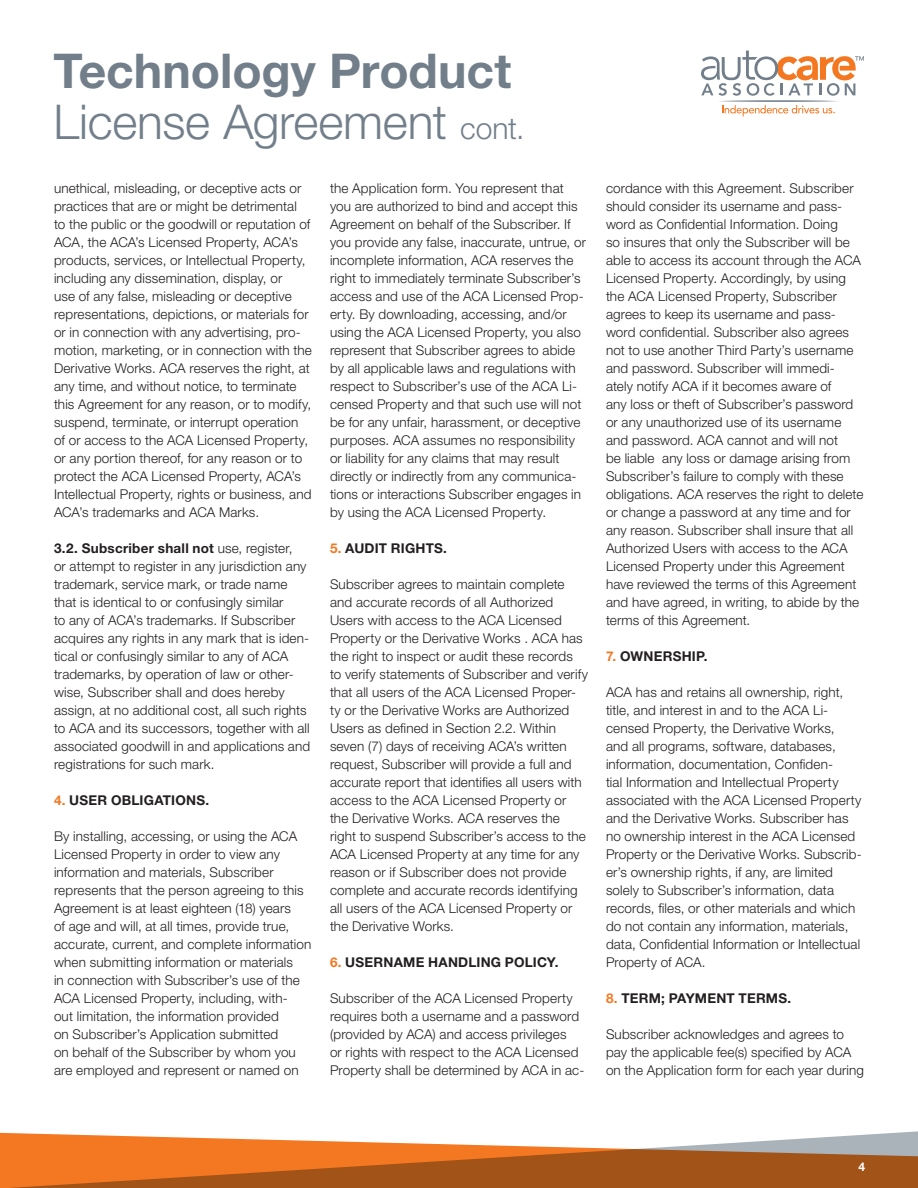
<style>
.page{position:relative;width:918px;height:1188px;background:#fff}
.page>*{position:absolute;margin:0;border:0;box-sizing:border-box;transform-origin:0 0}
.t1{font:300 48px "Helvetica Neue LT Std";letter-spacing:-.005em;color:#727f8a}
.t2{font:700 48px "Helvetica Neue LT Std";color:#727f8a}
.t3{font:300 13.5px/18px "Helvetica Neue LT Std";letter-spacing:.01em;color:#231f20}
.t4{font:700 13.5px "Helvetica Neue LT Std";letter-spacing:.015em;color:#231f20}
.t5{font:700 12px "Helvetica Neue LT Std";color:#fff}
.s1{font-size:30px}
.s2{font-weight:700}
.s3{color:#f47721}
</style>
<div class="page">
<svg style="left:0;top:1131px;width:918px;height:57px"></svg>
<svg style="left:701px;top:51px;width:163px;height:65px"></svg>
<p class="t2" style="left:54px;top:41px;width:459px">Technology Product</p>
<p class="t1" style="left:54px;top:93px;width:472px">License Agreement <span class="s1">cont.</span></p>
<p class="t3" style="left:54px;top:179px;width:259px">unethical, misleading, or deceptive acts or practices that are or might be detrimental<br>to the public or the goodwill or reputation of ACA, the ACA’s Licensed Property, ACA’s products, services, or Intellectual Property, including any dissemination, display, or<br>use of any false, misleading or deceptive representations, depictions, or materials for or in connection with any advertising, pro&shy;motion, marketing, or in connection with the Derivative Works. ACA reserves the right, at any time, and without notice, to terminate this Agreement for any reason, or to modify, suspend, terminate, or interrupt operation of or access to the ACA Licensed Property, or any portion thereof, for any reason or to protect the ACA Licensed Property, ACA’s Intellectual Property, rights or business, and ACA’s trademarks and ACA Marks.</p>
<p class="t3" style="left:54px;top:539px;width:258px"><span class="s2">3.2. Subscriber shall not</span> use, register,<br>or attempt to register in any jurisdiction any trademark, service mark, or trade name that is identical to or confusingly similar<br>to any of ACA’s trademarks. If Subscriber acquires any rights in any mark that is iden&shy;tical or confusingly similar to any of ACA trademarks, by operation of law or other&shy;wise, Subscriber shall and does hereby assign, at no additional cost, all such rights to ACA and its successors, together with all associated goodwill in and applications and registrations for such mark.</p>
<p class="t4" style="left:54px;top:792px;width:157px"><span class="s3">4.</span> USER OBLIGATIONS.</p>
<p class="t3" style="left:54px;top:827px;width:259px">By installing, accessing, or using the ACA Licensed Property in order to view any information and materials, Subscriber represents that the person agreeing to this Agreement is at least eighteen (18) years<br>of age and will, at all times, provide true, accurate, current, and complete information when submitting information or materials<br>in connection with Subscriber’s use of the ACA Licensed Property, including, with-<br>out limitation, the information provided<br>on Subscriber’s Application submitted<br>on behalf of the Subscriber by whom you are employed and represent or named on</p>
<p class="t3" style="left:330px;top:179px;width:258px">the Application form. You represent that you are authorized to bind and accept this Agreement on behalf of the Subscriber. If you provide any false, inaccurate, untrue, or incomplete information, ACA reserves the right to immediately terminate Subscriber’s access and use of the ACA Licensed Prop&shy;erty. By downloading, accessing, and/or using the ACA Licensed Property, you also represent that Subscriber agrees to abide by all applicable laws and regulations with respect to Subscriber’s use of the ACA Li&shy;censed Property and that such use will not be for any unfair, harassment, or deceptive purposes. ACA assumes no responsibility or liability for any claims that may result directly or indirectly from any communica&shy;tions or interactions Subscriber engages in by using the ACA Licensed Property.</p>
<p class="t4" style="left:330px;top:540px;width:118px"><span class="s3">5.</span> AUDIT RIGHTS.</p>
<p class="t3" style="left:330px;top:575px;width:259px">Subscriber agrees to maintain complete and accurate records of all Authorized Users with access to the ACA Licensed Property or the Derivative Works . ACA has the right to inspect or audit these records<br>to verify statements of Subscriber and verify that all users of the ACA Licensed Proper&shy;ty or the Derivative Works are Authorized Users as defined in Section 2.2. Within seven (7) days of receiving ACA’s written request, Subscriber will provide a full and accurate report that identifies all users with access to the ACA Licensed Property or the Derivative Works. ACA reserves the right to suspend Subscriber’s access to the ACA Licensed Property at any time for any reason or if Subscriber does not provide complete and accurate records identifying all users of the ACA Licensed Property or the Derivative Works.</p>
<p class="t4" style="left:330px;top:954px;width:230px"><span class="s3">6.</span> USERNAME HANDLING POLICY.</p>
<p class="t3" style="left:330px;top:989px;width:256px">Subscriber of the ACA Licensed Property requires both a username and a password (provided by ACA) and access privileges<br>or rights with respect to the ACA Licensed Property shall be determined by ACA in ac-</p>
<p class="t3" style="left:606px;top:179px;width:259px">cordance with this Agreement. Subscriber should consider its username and pass&shy;word as Confidential Information. Doing<br>so insures that only the Subscriber will be able to access its account through the ACA Licensed Property. Accordingly, by using the ACA Licensed Property, Subscriber agrees to keep its username and pass&shy;word confidential. Subscriber also agrees not to use another Third Party’s username and password. Subscriber will immedi&shy;ately notify ACA if it becomes aware of<br>any loss or theft of Subscriber’s password or any unauthorized use of its username and password. ACA cannot and will not<br>be liable any loss or damage arising from Subscriber’s failure to comply with these obligations. ACA reserves the right to delete or change a password at any time and for any reason. Subscriber shall insure that all Authorized Users with access to the ACA Licensed Property under this Agreement have reviewed the terms of this Agreement and have agreed, in writing, to abide by the terms of this Agreement.</p>
<p class="t4" style="left:606px;top:648px;width:103px"><span class="s3">7.</span> OWNERSHIP.</p>
<p class="t3" style="left:606px;top:683px;width:257px">ACA has and retains all ownership, right, title, and interest in and to the ACA Li&shy;censed Property, the Derivative Works,<br>and all programs, software, databases, information, documentation, Confiden-<br>tial Information and Intellectual Property associated with the ACA Licensed Property and the Derivative Works. Subscriber has no ownership interest in the ACA Licensed Property or the Derivative Works. Subscrib&shy;er’s ownership rights, if any, are limited solely to Subscriber’s information, data records, files, or other materials and which do not contain any information, materials, data, Confidential Information or Intellectual Property of ACA.</p>
<p class="t4" style="left:606px;top:990px;width:187px"><span class="s3">8.</span> TERM; PAYMENT TERMS.</p>
<p class="t3" style="left:606px;top:1025px;width:260px">Subscriber acknowledges and agrees to pay the applicable fee(s) specified by ACA on the Application form for each year during</p>
<p class="t5" style="left:859px;top:1159px;width:8px">4</p>
</div>
